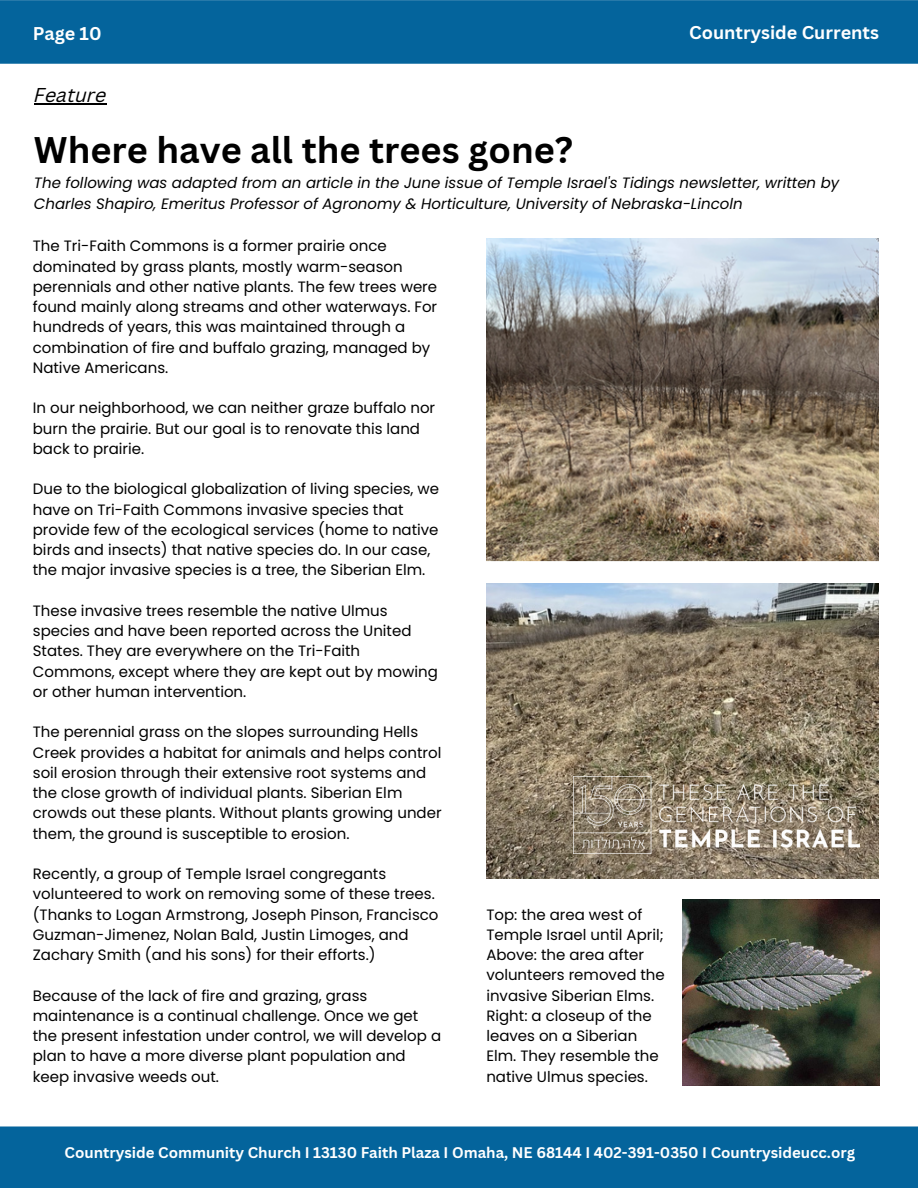
<style>
.page{position:relative;width:918px;height:1188px;background:#fff}
.page>*{position:absolute;margin:0;border:0;box-sizing:border-box;transform-origin:0 0}
.t1{font:700 36.15px "Canva Sans";color:#000}
.t2{font:700 21px "Canva Sans";color:#fff}
.t3{font:italic 19.5px "Canva Sans";color:#000}
.t4{font:700 18px "Canva Sans";color:#fff}
.t5{font:700 16.5px "Canva Sans";color:#fff}
.t6{font:15px/20.2px "Poppins";color:#000}
.t7{font:italic 15px/20.2px "Poppins";color:#000}
.t8{font:700 15px "Canva Sans";color:#fff}
</style>
<div class="page">
<div style="left:0;top:1126px;width:918px;height:62px;background:#04649c"></div>
<div style="left:0;top:0;width:918px;height:64px;background:#04649c"></div>
<img style="left:486px;top:583px;width:393px;height:295px">
<img style="left:683px;top:899px;width:197px;height:186px">
<img style="left:573px;top:777px;width:286px;height:76px">
<img style="left:486px;top:238px;width:393px;height:323px">
<hr style="left:34px;top:103px;width:72px;height:2px;background:#000">
<p class="t5" style="left:67px;top:20px;width:54px">Page 8</p>
<p class="t2" style="left:658px;top:13px;width:223px">Countryside Currents</p>
<p class="t4" style="left:33px;top:20px;width:70px">Page 10</p>
<p class="t4" style="left:689px;top:19px;width:191px">Countryside Currents</p>
<p class="t3" style="left:34px;top:87px;width:74px">Feature</p>
<p class="t1" style="left:34px;top:124px;width:541px">Where have all the trees gone?</p>
<p class="t7" style="left:34px;top:173px;width:807px">The following was adapted from an article in the June issue of Temple Israel's Tidings newsletter, written by<br>Charles Shapiro, Emeritus Professor of Agronomy &amp; Horticulture, University of Nebraska-Lincoln</p>
<p class="t6" style="left:33px;top:236px;width:406px">The Tri-Faith Commons is a former prairie once dominated by grass plants, mostly warm-season perennials and other native plants. The few trees were found mainly along streams and other waterways. For hundreds of years, this was maintained through a combination of fire and buffalo grazing, managed by Native Americans.</p>
<p class="t6" style="left:33px;top:398px;width:404px">In our neighborhood, we can neither graze buffalo nor burn the prairie. But our goal is to renovate this land back to prairie.</p>
<p class="t6" style="left:33px;top:479px;width:408px">Due to the biological globalization of living species, we have on Tri-Faith Commons invasive species that provide few of the ecological services (home to native birds and insects) that native species do. In our case, the major invasive species is a tree, the Siberian Elm.</p>
<p class="t6" style="left:33px;top:601px;width:407px">These invasive trees resemble the native Ulmus species and have been reported across the United States. They are everywhere on the Tri-Faith Commons, except where they are kept out by mowing or other human intervention.</p>
<p class="t6" style="left:33px;top:722px;width:410px">The perennial grass on the slopes surrounding Hells Creek provides a habitat for animals and helps control soil erosion through their extensive root systems and the close growth of individual plants. Siberian Elm crowds out these plants. Without plants growing under them, the ground is susceptible to erosion.</p>
<p class="t6" style="left:33px;top:864px;width:407px">Recently, a group of Temple Israel congregants volunteered to work on removing some of these trees. (Thanks to Logan Armstrong, Joseph Pinson, Francisco Guzman-Jimenez, Nolan Bald, Justin Limoges, and Zachary Smith (and his sons) for their efforts.)</p>
<p class="t6" style="left:33px;top:985px;width:410px">Because of the lack of fire and grazing, grass maintenance is a continual challenge. Once we get the present infestation under control, we will develop a plan to have a more diverse plant population and keep invasive weeds out.</p>
<p class="t6" style="left:486px;top:904px;width:180px">Top: the area west of<br>Temple Israel until April;<br>Above: the area after volunteers removed the invasive Siberian Elms.<br>Right: a closeup of the leaves on a Siberian<br>Elm. They resemble the native Ulmus species.</p>
<p class="t8" style="left:65px;top:1142px;width:792px">Countryside Community Church I 13130 Faith Plaza I Omaha, NE 68144 I 402-391-0350 I Countrysideucc.org</p>
</div>
